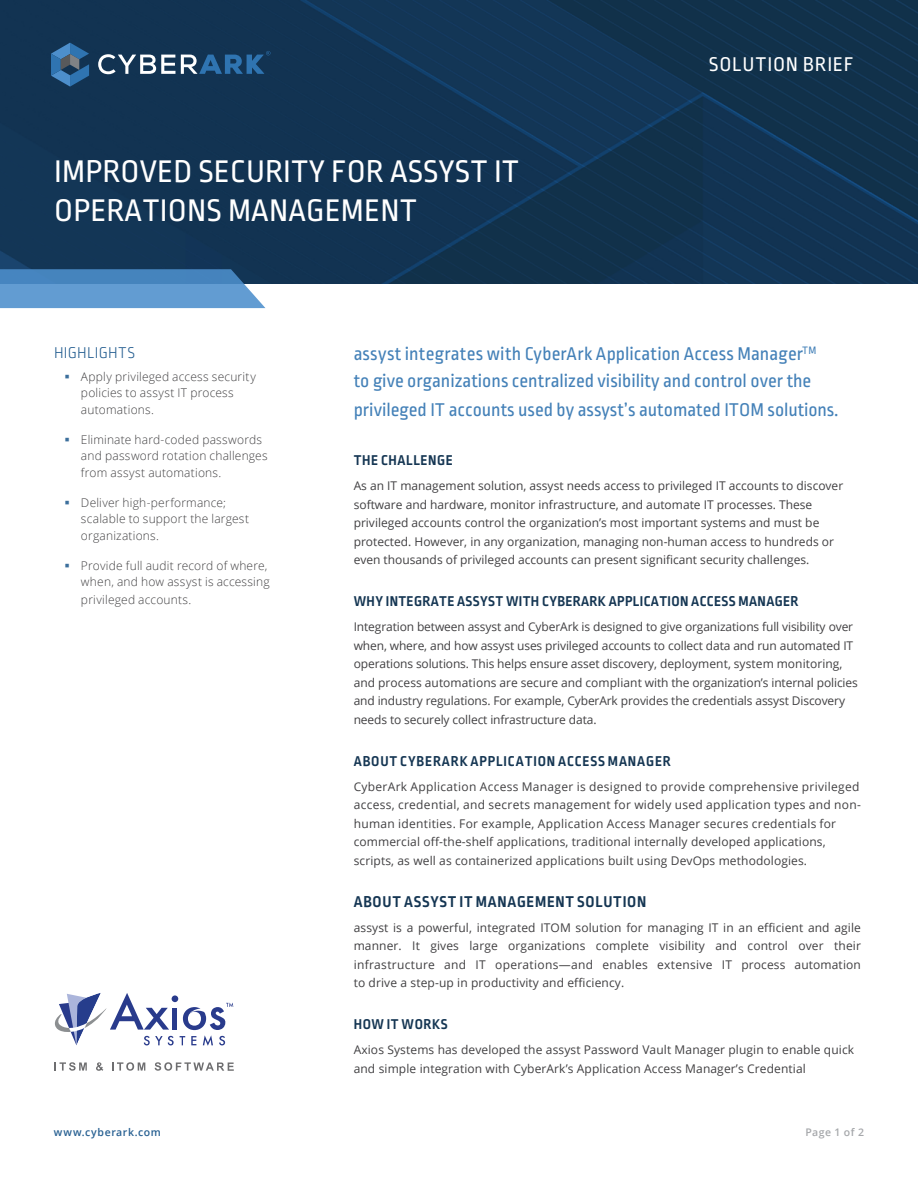
<style>
.page{position:relative;width:918px;height:1188px;background:#fff}
.page>*{position:absolute;margin:0;border:0;box-sizing:border-box;transform-origin:0 0}
.t1{font:33px/39px "Ropa Sans Pro";letter-spacing:.005em;color:#fff}
.t2{font:21px "Ropa Sans Pro";letter-spacing:.035em;color:#fff}
.t3{font:19.5px/27.8px "Ropa Sans Pro";color:#4481b8}
.t4{font:700 16.5px "Ropa Sans Pro";letter-spacing:.045em;color:#153653}
.t5{font:300 16.5px "Ropa Sans Pro";letter-spacing:.015em;color:#265f91}
.t6{font:700 15px "Ropa Sans Pro";letter-spacing:.04em;color:#153653}
.t7{font:700 15px "Ropa Sans Pro";letter-spacing:.06em;color:#153653}
.t8{font:12px/18.6px "Open Sans";color:#414042}
.t9{font:12px/18.6px "Open Sans";letter-spacing:.025em;color:#414042}
.t10{font:300 12px/16.5px "Open Sans";letter-spacing:.015em;color:#414042}
.t11{font:600 10.5px "Open Sans";letter-spacing:.055em;color:#265f91}
.t12{font:600 10.5px "Open Sans";letter-spacing:.045em;color:#a6a8ab}
</style>
<div class="page">
<div style="left:0;top:0;width:918px;height:283px;background:#123352"></div>
<svg style="left:51px;top:43px;width:38px;height:44px;background:#305f8a"></svg>
<svg style="left:98px;top:54px;width:77px;height:20px"></svg>
<svg style="left:181px;top:51px;width:90px;height:23px;background:#2e597f"></svg>
<svg style="left:54px;top:993px;width:179px;height:53px"></svg>
<svg style="left:55px;top:1062px;width:32px;height:9px"></svg>
<svg style="left:96px;top:1062px;width:7px;height:9px"></svg>
<svg style="left:112px;top:1062px;width:33px;height:9px"></svg>
<svg style="left:155px;top:1062px;width:79px;height:9px"></svg>
<svg style="left:0;top:269px;width:265px;height:39px;background:#5891c6"></svg>
<h1 class="t1" style="left:54px;top:153px;width:467px">IMPROVED SECURITY FOR ASSYST IT<br>OPERATIONS MANAGEMENT</h1>
<h2 class="t2" style="left:709px;top:53px;width:146px">SOLUTION BRIEF</h2>
<h3 class="t5" style="left:54px;top:344px;width:83px">HIGHLIGHTS</h3>
<p class="t10" style="left:81px;top:368px;width:176px">Apply privileged access security policies to assyst IT process automations.</p>
<p class="t10" style="left:81px;top:431px;width:188px">Eliminate hard-coded passwords and password rotation challenges from assyst automations.</p>
<p class="t10" style="left:81px;top:494px;width:170px">Deliver high-performance; scalable to support the largest organizations.</p>
<p class="t10" style="left:81px;top:557px;width:190px">Provide full audit record of where, when, and how assyst is accessing</p>
<p class="t10" style="left:81px;top:592px;width:112px">privileged accounts.</p>
<h3 class="t3" style="left:354px;top:341px;width:486px">assyst integrates with CyberArk Application Access Manager<sup>TM<br></sup>to give organizations centralized visibility and control over the privileged IT accounts used by assyst’s automated ITOM solutions.</h3>
<p class="t6" style="left:354px;top:452px;width:101px">THE CHALLENGE</p>
<p class="t8" style="left:354px;top:476px;width:491px">As an IT management solution, assyst needs access to privileged IT accounts to discover software and hardware, monitor infrastructure, and automate IT processes. These privileged accounts control the organization’s most important systems and must be protected. However, in any organization, managing non-human access to hundreds or even thousands of privileged accounts can present significant security challenges.</p>
<p class="t6" style="left:354px;top:593px;width:446px">WHY INTEGRATE ASSYST WITH CYBERARK APPLICATION ACCESS MANAGER</p>
<p class="t8" style="left:354px;top:617px;width:506px">Integration between assyst and CyberArk is designed to give organizations full visibility over when, where, and how assyst uses privileged accounts to collect data and run automated IT operations solutions. This helps ensure asset discovery, deployment, system monitoring, and process automations are secure and compliant with the organization’s internal policies and industry regulations. For example, CyberArk provides the credentials assyst Discovery needs to securely collect infrastructure data.</p>
<p class="t7" style="left:354px;top:752px;width:319px">ABOUT CYBERARK APPLICATION ACCESS MANAGER</p>
<p class="t9" style="left:354px;top:777px;width:509px">CyberArk Application Access Manager is designed to provide comprehensive privileged access, credential, and secrets management for widely used application types and non&shy;human identities. For example, Application Access Manager secures credentials for commercial off-the-shelf applications, traditional internally developed applications, scripts, as well as containerized applications built using DevOps methodologies.</p>
<h3 class="t4" style="left:354px;top:892px;width:294px">ABOUT ASSYST IT MANAGEMENT SOLUTION</h3>
<p class="t8" style="left:354px;top:918px;width:509px;text-align:justify">assyst is a powerful, integrated ITOM solution for managing IT in an efficient and agile manner. It gives large organizations complete visibility and control over their infrastructure and IT operations—and enables extensive IT process automation to drive a step-up in productivity and efficiency.</p>
<p class="t6" style="left:354px;top:1016px;width:95px">HOW IT WORKS</p>
<p class="t8" style="left:354px;top:1040px;width:502px">Axios Systems has developed the assyst Password Vault Manager plugin to enable quick and simple integration with CyberArk’s Application Access Manager’s Credential</p>
<p class="t11" style="left:54px;top:1125px;width:108px">www.cyberark.com</p>
<p class="t12" style="left:805px;top:1125px;width:60px">Page 1 of 2</p>
</div>
